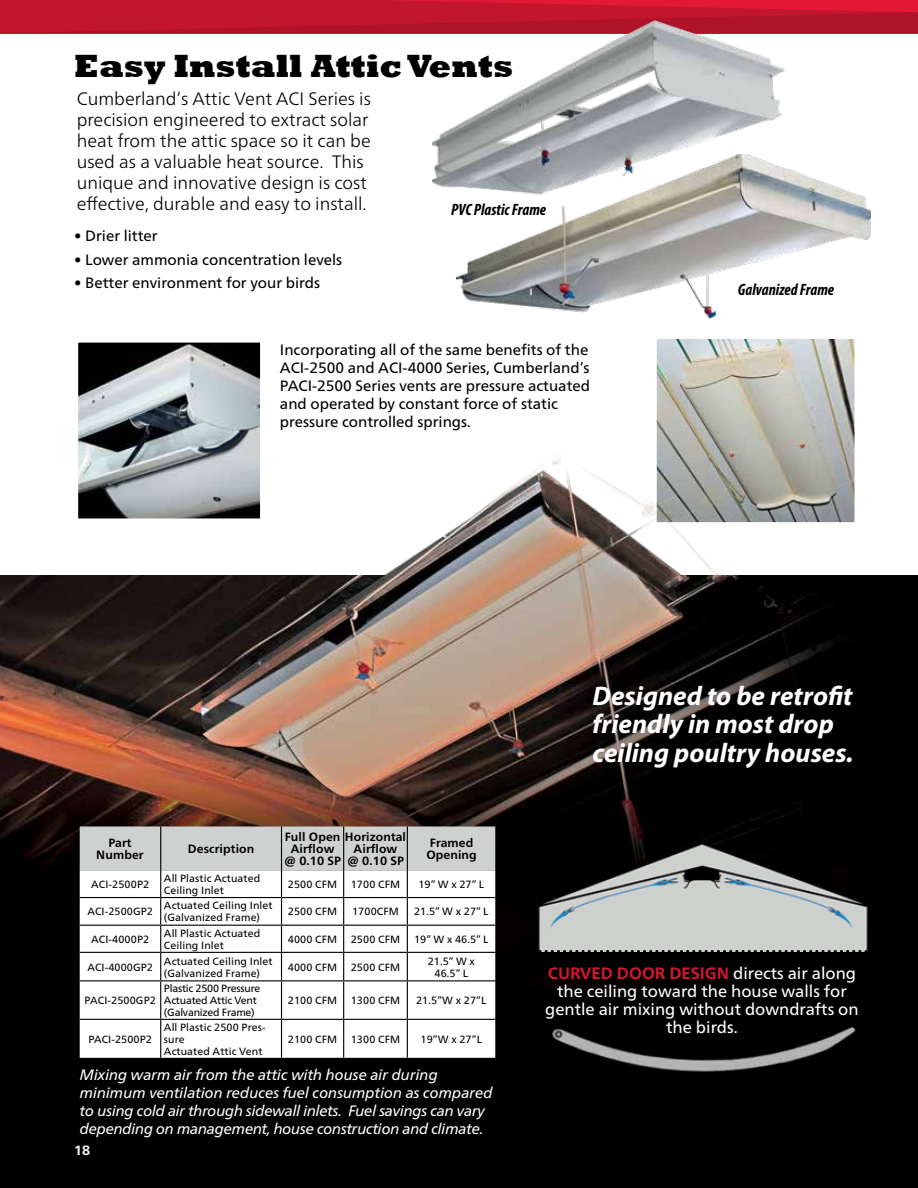
<style>
.page{position:relative;width:918px;height:1188px;background:#fff}
.page>*{position:absolute;margin:0;border:0;box-sizing:border-box;transform-origin:0 0}
.t1{font:800 33px "Rockwell";color:#000}
.t2{font:italic 700 27px/28.5px "Myriad Pro";color:#fff}
.t3{font:300 18px/21px "Frutiger Neue LTW1 G";color:#000}
.t4{font:16.5px/18px "Frutiger Neue LTW1 G";color:#fff;text-align:center}
.t5{font:italic 700 condensed 16.5px "Myriad Pro";color:#000}
.t6{font:15px/18px "Frutiger Neue LTW1 G";color:#000}
.t7{font:italic 15px/18px "Frutiger Neue LTW1 G";letter-spacing:-.02em;color:#fff}
.t8{font:700 13.5px "Frutiger Neue LTW1 G";color:#fff}
.t9{font:700 12px/12px "Frutiger Neue LTW1 G";letter-spacing:.01em;color:#000;text-align:center}
.t10{font:10.5px/12px "Frutiger Neue LTW1 G";letter-spacing:.01em;color:#000}
.t11{font:10.5px/12px "Frutiger Neue LTW1 G";letter-spacing:-.02em;color:#000}
.s1{font-weight:700;color:#d71730}
</style>
<div class="page">
<svg style="left:0;top:0;width:918px;height:33px;background:#c2152c"></svg>
<div style="left:0;top:576px;width:918px;height:612px;background:#000"></div>
<img style="left:0;top:797px;width:784px;height:195px">
<svg style="left:78px;top:342px;width:183px;height:106px;background:#808689"></svg>
<img style="left:432px;top:9px;width:353px;height:179px">
<img style="left:457px;top:154px;width:414px;height:165px">
<img style="left:532px;top:843px;width:336px;height:109px">
<img style="left:552px;top:1027px;width:304px;height:45px">
<div style="left:80px;top:981px;width:415px;height:77px;background:#fff"></div>
<svg style="left:80px;top:826px;width:415px;height:154px;background:#e7e8e7"></svg>
<hr style="left:80px;top:980px;width:81px;height:1px;background:#000">
<hr style="left:161px;top:980px;width:121px;height:1px;background:#000">
<hr style="left:160px;top:981px;width:1px;height:38px;background:#000">
<hr style="left:282px;top:980px;width:62px;height:1px;background:#000">
<hr style="left:281px;top:981px;width:1px;height:38px;background:#000">
<hr style="left:344px;top:980px;width:63px;height:1px;background:#000">
<hr style="left:343px;top:981px;width:1px;height:38px;background:#000">
<hr style="left:407px;top:980px;width:88px;height:1px;background:#000">
<hr style="left:407px;top:981px;width:1px;height:38px;background:#000">
<hr style="left:80px;top:1019px;width:81px;height:1px;background:#000">
<hr style="left:161px;top:1019px;width:121px;height:1px;background:#000">
<hr style="left:160px;top:1020px;width:1px;height:38px;background:#000">
<hr style="left:282px;top:1019px;width:62px;height:1px;background:#000">
<hr style="left:281px;top:1020px;width:1px;height:38px;background:#000">
<hr style="left:344px;top:1019px;width:63px;height:1px;background:#000">
<hr style="left:343px;top:1020px;width:1px;height:38px;background:#000">
<hr style="left:407px;top:1019px;width:88px;height:1px;background:#000">
<hr style="left:407px;top:1020px;width:1px;height:38px;background:#000">
<hr style="left:160px;top:827px;width:1px;height:44px;background:#000">
<hr style="left:281px;top:827px;width:1px;height:44px;background:#000">
<hr style="left:343px;top:827px;width:1px;height:44px;background:#000">
<hr style="left:407px;top:827px;width:1px;height:44px;background:#000">
<svg style="left:656px;top:338px;width:199px;height:110px;background:#bebfb7"></svg>
<svg style="left:534px;top:950px;width:334px;height:3px"></svg>
<img style="left:0;top:448px;width:869px;height:349px">
<h1 class="t1" style="left:74px;top:47px;width:441px">Easy Install Attic Vents</h1>
<h3 class="t3" style="left:77px;top:88px;width:296px">Cumberland’s Attic Vent ACI Series is precision engineered to extract solar heat from the attic space so it can be used as a valuable heat source. This unique and innovative design is cost effective, durable and easy to install.</h3>
<h3 class="t6" style="left:74px;top:227px;width:85px">• Drier litter</h3>
<h3 class="t6" style="left:74px;top:250px;width:270px">• Lower ammonia concentration levels</h3>
<h3 class="t6" style="left:74px;top:274px;width:247px">• Better environment for your birds</h3>
<h3 class="t5" style="left:451px;top:200px;width:96px">PVC Plastic Frame</h3>
<h3 class="t6" style="left:280px;top:341px;width:312px">Incorporating all of the same benefits of the ACI-2500 and ACI-4000 Series, Cumberland’s PACI-2500 Series vents are pressure actuated and operated by constant force of static pressure controlled springs.</h3>
<h3 class="t5" style="left:738px;top:279px;width:98px">Galvanized Frame</h3>
<p class="t9" style="left:96px;top:837px;width:49px">Part<br>Number</p>
<p class="t9" style="left:188px;top:843px;width:68px">Description</p>
<p class="t9" style="left:285px;top:831px;width:123px">Full Open Horizontal</p>
<p class="t9" style="left:291px;top:843px;width:45px">Airflow</p>
<p class="t9" style="left:284px;top:855px;width:58px">@ 0.10 SP</p>
<p class="t9" style="left:347px;top:843px;width:58px">Airflow @ 0.10 SP</p>
<p class="t9" style="left:426px;top:837px;width:52px;text-align:left">Framed<br>Opening</p>
<p class="t10" style="left:91px;top:879px;width:59px">ACI-2500P2</p>
<p class="t10" style="left:164px;top:873px;width:98px">All Plastic Actuated<br>Ceiling Inlet</p>
<p class="t10" style="left:288px;top:879px;width:51px">2500 CFM</p>
<p class="t10" style="left:351px;top:879px;width:51px">1700 CFM</p>
<p class="t10" style="left:418px;top:879px;width:67px">19” W x 27” L</p>
<p class="t10" style="left:87px;top:906px;width:67px">ACI-2500GP2</p>
<p class="t10" style="left:164px;top:900px;width:110px">Actuated Ceiling Inlet (Galvanized Frame)</p>
<p class="t10" style="left:288px;top:906px;width:51px">2500 CFM</p>
<p class="t10" style="left:352px;top:906px;width:48px">1700CFM</p>
<p class="t10" style="left:414px;top:906px;width:76px">21.5” W x 27” L</p>
<p class="t10" style="left:91px;top:933px;width:59px">ACI-4000P2</p>
<p class="t10" style="left:164px;top:927px;width:98px">All Plastic Actuated<br>Ceiling Inlet</p>
<p class="t10" style="left:288px;top:933px;width:51px">4000 CFM</p>
<p class="t10" style="left:351px;top:933px;width:51px">2500 CFM</p>
<p class="t10" style="left:414px;top:933px;width:76px">19” W x 46.5” L</p>
<p class="t10" style="left:87px;top:961px;width:67px">ACI-4000GP2</p>
<p class="t10" style="left:164px;top:955px;width:110px">Actuated Ceiling Inlet (Galvanized Frame)</p>
<p class="t10" style="left:288px;top:961px;width:51px">4000 CFM</p>
<p class="t10" style="left:351px;top:961px;width:51px">2500 CFM</p>
<p class="t10" style="left:428px;top:955px;width:49px;text-align:center">21.5” W x<br>46.5” L</p>
<p class="t10" style="left:85px;top:994px;width:73px">PACI-2500GP2</p>
<p class="t11" style="left:164px;top:982px;width:98px">Plastic 2500 Pressure<br>Actuated Attic Vent (Galvanized Frame)</p>
<p class="t10" style="left:288px;top:994px;width:51px">2100 CFM</p>
<p class="t10" style="left:351px;top:994px;width:51px">1300 CFM</p>
<p class="t10" style="left:416px;top:994px;width:72px">21.5”W x 27”L</p>
<p class="t10" style="left:164px;top:1021px;width:103px">All Plastic 2500 Pres&shy;sure<br>Actuated Attic Vent</p>
<p class="t10" style="left:288px;top:1033px;width:51px">2100 CFM</p>
<p class="t10" style="left:351px;top:1033px;width:51px">1300 CFM</p>
<p class="t10" style="left:421px;top:1033px;width:63px">19”W x 27”L</p>
<h3 class="t7" style="left:80px;top:1066px;width:414px">Mixing warm air from the attic with house air during minimum ventilation reduces fuel consumption as compared to using cold air through sidewall inlets. Fuel savings can vary depending on management, house construction and climate.</h3>
<p class="t10" style="left:88px;top:1033px;width:65px">PACI-2500P2</p>
<p class="t8" style="left:74px;top:1142px;width:18px">18</p>
<h2 class="t2" style="left:593px;top:681px;width:262px">Designed to be retrofit friendly in most drop ceiling poultry houses.</h2>
<h3 class="t4" style="left:545px;top:964px;width:315px"><span class="s1">CURVED DOOR DESIGN</span> directs air along the ceiling toward the house walls for gentle air mixing without downdrafts on the birds.</h3>
</div>
